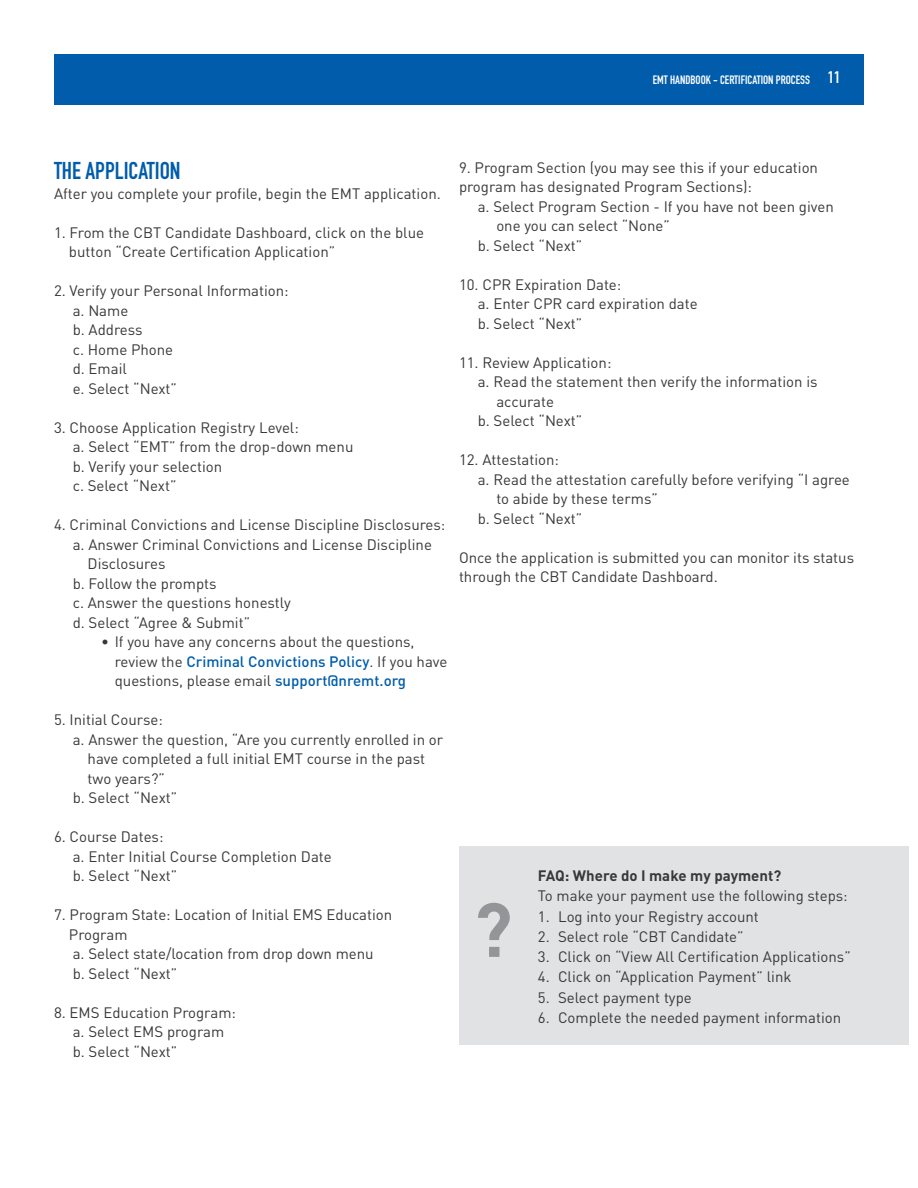
<style>
.page{position:relative;width:918px;height:1188px;background:#fff}
.page>*{position:absolute;margin:0;border:0;box-sizing:border-box;transform-origin:0 0}
.t1{font:24px "DIN Engschrift Std";color:#015dab}
.t2{font:16.5px "DIN Engschrift Std";color:#fff}
.t3{font:15px/19.5px "DIN";color:#383839}
.t4{font:700 15px "DIN";color:#383839}
.t5{font:12px "DIN Engschrift Std";color:#fff}
.s1{font-weight:500;color:#015dab}
</style>
<div class="page">
<div style="left:54px;top:54px;width:810px;height:51px;background:#015dab"></div>
<div style="left:459px;top:846px;width:450px;height:199px;background:#e1e2e4"></div>
<svg style="left:478px;top:903px;width:32px;height:54px"></svg>
<p class="t5" style="left:653px;top:72px;width:159px">EMT HANDBOOK - CERTIFICATION PROCESS</p>
<p class="t2" style="left:828px;top:67px;width:14px">11</p>
<p class="t1" style="left:54px;top:157px;width:128px">THE APPLICATION</p>
<p class="t3" style="left:54px;top:183px;width:388px">After you complete your profile, begin the EMT application.</p>
<p class="t3" style="left:69px;top:222px;width:357px;text-indent:-15px">1. From the CBT Candidate Dashboard, click on the blue button “Create Certification Application”</p>
<p class="t3" style="left:54px;top:281px;width:236px">2. Verify your Personal Information:</p>
<p class="t3" style="left:73px;top:300px;width:57px">a. Name</p>
<p class="t3" style="left:73px;top:320px;width:71px">b. Address</p>
<p class="t3" style="left:73px;top:339px;width:102px">c. Home Phone</p>
<p class="t3" style="left:73px;top:359px;width:56px">d. Email</p>
<p class="t3" style="left:73px;top:378px;width:106px">e. Select “Next”</p>
<p class="t3" style="left:54px;top:417px;width:246px">3. Choose Application Registry Level:</p>
<p class="t3" style="left:73px;top:437px;width:282px">a. Select “EMT” from the drop-down menu</p>
<p class="t3" style="left:73px;top:456px;width:151px">b. Verify your selection</p>
<p class="t3" style="left:73px;top:476px;width:105px">c. Select “Next”</p>
<p class="t3" style="left:54px;top:515px;width:393px">4. Criminal Convictions and License Discipline Disclosures:</p>
<p class="t3" style="left:88px;top:534px;width:346px;text-indent:-15px">a. Answer Criminal Convictions and License Discipline<br>Disclosures</p>
<p class="t3" style="left:73px;top:573px;width:145px">b. Follow the prompts</p>
<p class="t3" style="left:73px;top:593px;width:220px">c. Answer the questions honestly</p>
<p class="t3" style="left:73px;top:612px;width:179px">d. Select “Agree &amp; Submit”</p>
<p class="t3" style="left:115px;top:632px;width:334px;text-indent:-14px">• If you have any concerns about the questions, review the <span class="s1">Criminal Convictions Policy</span>. If you have questions, please email <span class="s1">support@nremt.org</span></p>
<p class="t3" style="left:54px;top:710px;width:110px">5. Initial Course:</p>
<p class="t3" style="left:88px;top:729px;width:357px;text-indent:-15px">a. Answer the question, “Are you currently enrolled in or have completed a full initial EMT course in the past two years?”</p>
<p class="t3" style="left:73px;top:788px;width:106px">b. Select “Next”</p>
<p class="t3" style="left:54px;top:827px;width:111px">6. Course Dates:</p>
<p class="t3" style="left:73px;top:846px;width:261px">a. Enter Initial Course Completion Date</p>
<p class="t3" style="left:73px;top:866px;width:106px">b. Select “Next”</p>
<p class="t3" style="left:69px;top:905px;width:325px;text-indent:-15px">7. Program State: Location of Initial EMS Education<br>Program</p>
<p class="t3" style="left:73px;top:944px;width:303px">a. Select state/location from drop down menu</p>
<p class="t3" style="left:73px;top:963px;width:106px">b. Select “Next”</p>
<p class="t3" style="left:54px;top:1002px;width:184px">8. EMS Education Program:</p>
<p class="t3" style="left:73px;top:1022px;width:153px">a. Select EMS program</p>
<p class="t3" style="left:73px;top:1041px;width:106px">b. Select “Next”</p>
<p class="t3" style="left:459px;top:157px;width:361px">9. Program Section (you may see this if your education program has designated Program Sections):</p>
<p class="t3" style="left:496px;top:196px;width:339px;text-indent:-19px">a. Select Program Section - If you have not been given one you can select “None”</p>
<p class="t3" style="left:478px;top:235px;width:106px">b. Select “Next”</p>
<p class="t3" style="left:459px;top:274px;width:164px">10. CPR Expiration Date:</p>
<p class="t3" style="left:478px;top:294px;width:221px">a. Enter CPR card expiration date</p>
<p class="t3" style="left:478px;top:313px;width:106px">b. Select “Next”</p>
<p class="t3" style="left:459px;top:352px;width:154px">11. Review Application:</p>
<p class="t3" style="left:496px;top:372px;width:323px;text-indent:-19px">a. Read the statement then verify the information is accurate</p>
<p class="t3" style="left:478px;top:411px;width:106px">b. Select “Next”</p>
<p class="t3" style="left:459px;top:450px;width:102px">12. Attestation:</p>
<p class="t3" style="left:496px;top:469px;width:355px;text-indent:-19px">a. Read the attestation carefully before verifying “I agree to abide by these terms”</p>
<p class="t3" style="left:478px;top:508px;width:106px">b. Select “Next”</p>
<p class="t3" style="left:459px;top:547px;width:397px">Once the application is submitted you can monitor its status through the CBT Candidate Dashboard.</p>
<p class="t4" style="left:538px;top:866px;width:245px">FAQ: Where do I make my payment?</p>
<p class="t3" style="left:538px;top:886px;width:311px">To make your payment use the following steps:</p>
<p class="t3" style="left:538px;top:906px;width:223px">1. Log into your Registry account</p>
<p class="t3" style="left:538px;top:926px;width:207px">2. Select role “CBT Candidate”</p>
<p class="t3" style="left:538px;top:947px;width:315px">3. Click on “View All Certification Applications”</p>
<p class="t3" style="left:538px;top:967px;width:255px">4. Click on “Application Payment” link</p>
<p class="t3" style="left:538px;top:987px;width:155px">5. Select payment type</p>
<p class="t3" style="left:538px;top:1007px;width:305px">6. Complete the needed payment information</p>
</div>
